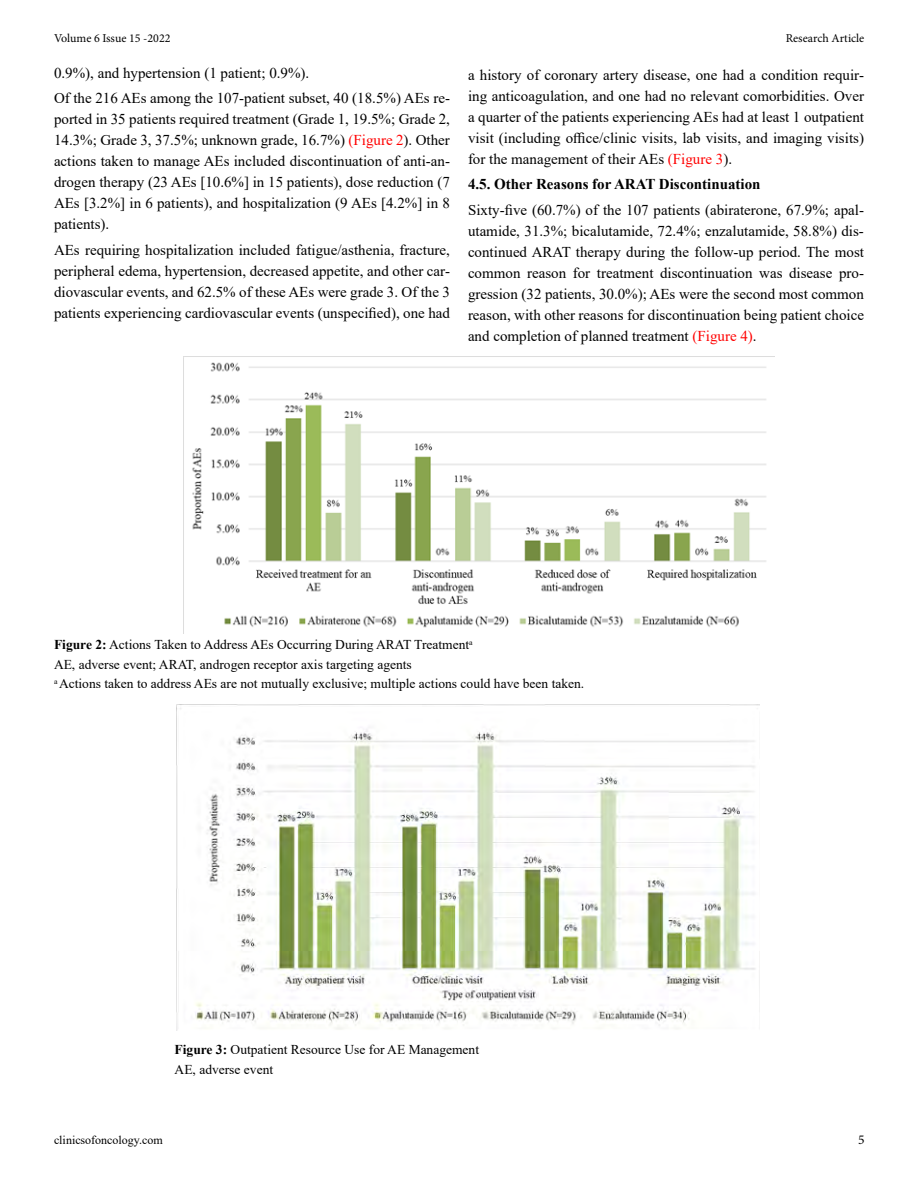
<style>
.page{position:relative;width:918px;height:1188px;background:#fff}
.page>*{position:absolute;margin:0;border:0;box-sizing:border-box;transform-origin:0 0}
.t1{font:15px/21px "Times New Roman";color:#000;text-align:justify}
.t2{font:700 15px "Times New Roman";color:#000}
.t3{font:13.5px/19.5px "Times New Roman";color:#000}
.t4{font:13.5px "Minion Pro";color:#000}
.t5{font:12px "Minion Pro";color:#000}
.t6{font:12px "Times New Roman";color:#000}
.s1{color:#f00}
.s2{font-weight:700}
</style>
<div class="page">
<img style="left:183px;top:357px;width:583px;height:277px">
<img style="left:177px;top:704px;width:583px;height:326px">
<p class="t5" style="left:54px;top:30px;width:118px">Volume 6 Issue 15 -2022</p>
<p class="t5" style="left:786px;top:30px;width:80px">Research Article</p>
<p class="t1" style="left:54px;top:60px;width:398px;line-height:25.5px">0.9%), and hypertension (1 patient; 0.9%).<br>Of the 216 AEs among the 107-patient subset, 40 (18.5%) AEs re-</p>
<p class="t1" style="left:54px;top:108px;width:398px">ported in 35 patients required treatment (Grade 1, 19.5%; Grade 2, 14.3%; Grade 3, 37.5%; unknown grade, 16.7%) <span class="s1">(Figure 2</span>). Other actions taken to manage AEs included discontinuation of anti-an&shy;drogen therapy (23 AEs [10.6%] in 15 patients), dose reduction (7<br>AEs [3.2%] in 6 patients), and hospitalization (9 AEs [4.2%] in 8 patients).</p>
<p class="t1" style="left:54px;top:239px;width:398px">AEs requiring hospitalization included fatigue/asthenia, fracture, peripheral edema, hypertension, decreased appetite, and other car&shy;diovascular events, and 62.5% of these AEs were grade 3. Of the 3 patients experiencing cardiovascular events (unspecified), one had</p>
<p class="t1" style="left:468px;top:64px;width:398px">a history of coronary artery disease, one had a condition requir&shy;ing anticoagulation, and one had no relevant comorbidities. Over a quarter of the patients experiencing AEs had at least 1 outpatient visit (including office/clinic visits, lab visits, and imaging visits) for the management of their AEs <span class="s1">(Figure 3</span>).</p>
<p class="t2" style="left:468px;top:173px;width:294px">4.5. Other Reasons for ARAT Discontinuation</p>
<p class="t1" style="left:468px;top:199px;width:398px">Sixty-five (60.7%) of the 107 patients (abiraterone, 67.9%; apal&shy;utamide, 31.3%; bicalutamide, 72.4%; enzalutamide, 58.8%) dis&shy;continued ARAT therapy during the follow-up period. The most common reason for treatment discontinuation was disease pro&shy;gression (32 patients, 30.0%); AEs were the second most common reason, with other reasons for discontinuation being patient choice and completion of planned treatment <span class="s1">(Figure 4)</span>.</p>
<p class="t3" style="left:54px;top:635px;width:532px"><span class="s2">Figure 2:</span> Actions Taken to Address AEs Occurring During ARAT Treatment<sup>a<br></sup>AE, adverse event; ARAT, androgen receptor axis targeting agents<br><sup>a</sup> Actions taken to address AEs are not mutually exclusive; multiple actions could have been taken.</p>
<p class="t3" style="left:175px;top:1040px;width:306px"><span class="s2">Figure 3:</span> Outpatient Resource Use for AE Management<br>AE, adverse event</p>
<p class="t6" style="left:54px;top:1131px;width:110px">clinicsofoncology.com</p>
<p class="t4" style="left:858px;top:1130px;width:8px">5</p>
</div>
